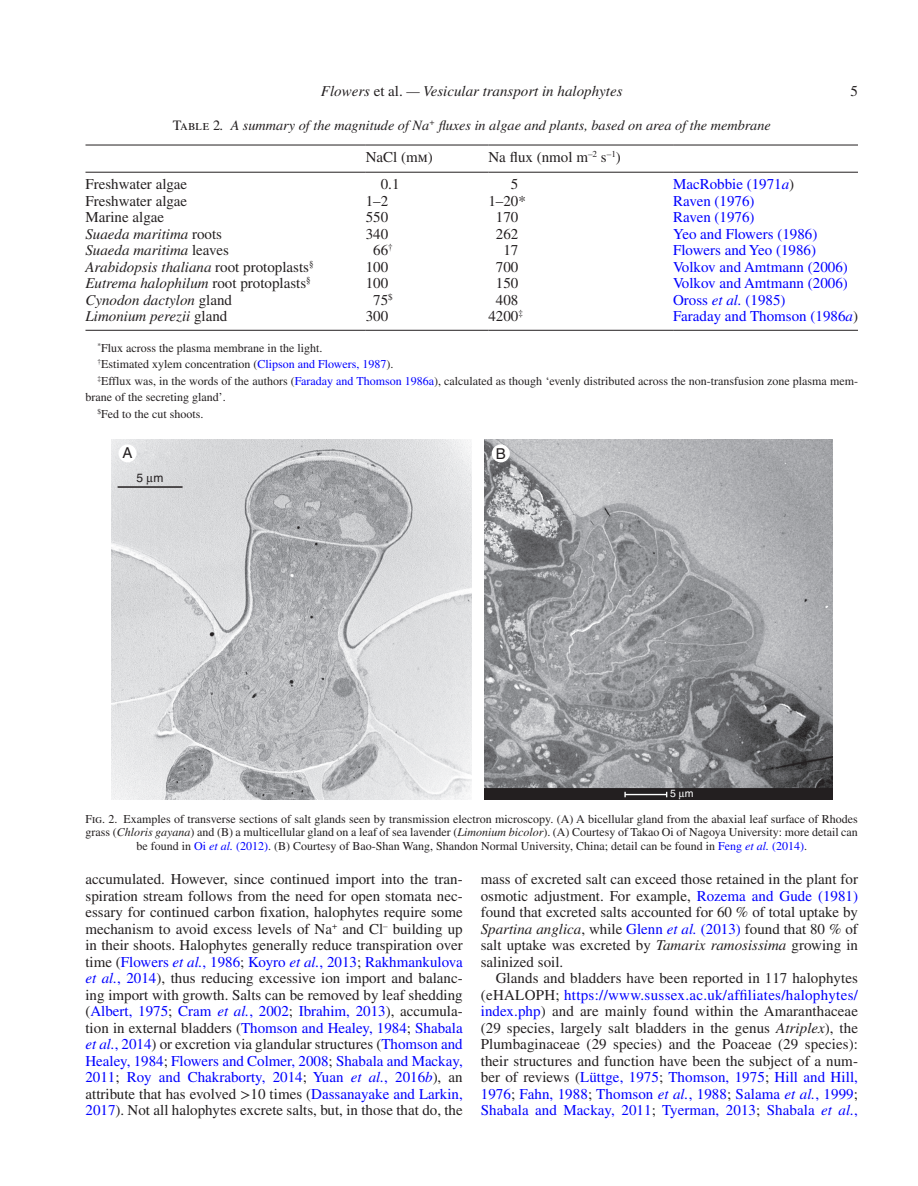
<style>
.page{position:relative;width:918px;height:1186px;background:#fff}
.page>*{position:absolute;margin:0;border:0;box-sizing:border-box;transform-origin:0 0}
.t1{font:15px/16.5px "Times LT Std";color:#231f20;text-align:justify}
.t2{font:italic 15px "Times LT Std";color:#231f20}
.t3{font:15px "Times LT Std";color:#00f}
.t4{font:15px "Helvetica";color:#231f20}
.t5{font:italic 14.25px "Times LT Std";color:#231f20}
.t6{font:12px/13.5px "Times LT Std";color:#231f20;text-align:center}
.t7{font:12px "Helvetica";color:#231f20}
.t8{font:10.5px "Helvetica";color:#fff}
.s1{font-style:normal}
.s2{font-style:italic}
.s3{color:#231f20}
.s4{color:#00f}
.s5{font-style:italic;color:#00f}
.s6{font-family:"STIX General"}
</style>
<div class="page">
<img style="left:111px;top:440px;width:360px;height:360px">
<img style="left:484px;top:440px;width:348px;height:360px">
<div style="left:119px;top:444px;width:18px;height:18px;background:#fff;border-radius:50%"></div>
<div style="left:492px;top:444px;width:18px;height:18px;background:#fff;border-radius:50%"></div>
<hr style="left:118px;top:486px;width:65px;height:2px;background:#231f20">
<hr style="left:86px;top:145px;width:280px;height:1px;background:#231f20">
<hr style="left:86px;top:172px;width:280px;height:1px;background:#231f20">
<hr style="left:366px;top:145px;width:122px;height:1px;background:#231f20">
<hr style="left:366px;top:172px;width:122px;height:1px;background:#231f20">
<hr style="left:488px;top:145px;width:185px;height:1px;background:#231f20">
<hr style="left:488px;top:172px;width:185px;height:1px;background:#231f20">
<hr style="left:673px;top:145px;width:185px;height:1px;background:#231f20">
<hr style="left:673px;top:172px;width:185px;height:1px;background:#231f20">
<hr style="left:86px;top:330px;width:280px;height:1px;background:#231f20">
<hr style="left:366px;top:330px;width:122px;height:1px;background:#231f20">
<hr style="left:488px;top:330px;width:185px;height:1px;background:#231f20">
<hr style="left:673px;top:330px;width:185px;height:1px;background:#231f20">
<svg style="left:147px;top:476px;width:6px;height:9px"></svg>
<svg style="left:679px;top:791px;width:6px;height:8px"></svg>
<p class="t2" style="left:321px;top:83px;width:303px">Flowers <span class="s1">et al.</span> — Vesicular transport in halophytes</p>
<p class="t1" style="left:850px;top:83px;width:9px">5</p>
<p class="t5" style="left:173px;top:117px;width:600px"><span class="s1">Table 2</span>. A summary of the magnitude of Na<sup>+</sup> fluxes in algae and plants, based on area of the membrane</p>
<p class="t1" style="left:366px;top:149px;width:69px">NaCl (mm)</p>
<p class="t1" style="left:488px;top:149px;width:134px">Na flux (nmol m<sup>–2</sup> s<sup>–1</sup>)</p>
<p class="t1" style="left:85px;top:176px;width:103px">Freshwater algae</p>
<p class="t1" style="left:381px;top:176px;width:20px">0.1</p>
<p class="t1" style="left:511px;top:176px;width:9px">5</p>
<p class="t3" style="left:673px;top:176px;width:123px">MacRobbie (1971<span class="s2">a</span><span class="s3">)</span></p>
<p class="t1" style="left:85px;top:192px;width:103px">Freshwater algae</p>
<p class="t1" style="left:366px;top:192px;width:24px">1–2</p>
<p class="t1" style="left:488px;top:192px;width:39px">1–20*</p>
<p class="t3" style="left:673px;top:192px;width:83px">Raven (1976)</p>
<p class="t1" style="left:85px;top:209px;width:80px">Marine algae</p>
<p class="t1" style="left:366px;top:209px;width:24px">550</p>
<p class="t1" style="left:496px;top:209px;width:24px">170</p>
<p class="t3" style="left:673px;top:209px;width:83px">Raven (1976)</p>
<p class="t2" style="left:85px;top:225px;width:138px">Suaeda maritima <span class="s1">roots</span></p>
<p class="t1" style="left:366px;top:225px;width:24px">340</p>
<p class="t1" style="left:496px;top:225px;width:24px">262</p>
<p class="t3" style="left:673px;top:225px;width:146px">Yeo and Flowers (1986)</p>
<p class="t2" style="left:85px;top:242px;width:145px">Suaeda maritima <span class="s1">leaves</span></p>
<p class="t1" style="left:373px;top:242px;width:21px">66<sup>†</sup></p>
<p class="t1" style="left:503px;top:242px;width:16px">17</p>
<p class="t3" style="left:673px;top:242px;width:144px">Flowers and Yeo (1986)</p>
<p class="t2" style="left:85px;top:258px;width:230px">Arabidopsis thaliana <span class="s1">root protoplasts</span><sup>§</sup></p>
<p class="t1" style="left:366px;top:258px;width:24px">100</p>
<p class="t1" style="left:496px;top:258px;width:24px">700</p>
<p class="t3" style="left:673px;top:258px;width:176px">Volkov and Amtmann (2006)</p>
<p class="t2" style="left:85px;top:275px;width:227px">Eutrema halophilum <span class="s1">root protoplasts</span><sup>§</sup></p>
<p class="t1" style="left:366px;top:275px;width:24px">100</p>
<p class="t1" style="left:496px;top:275px;width:24px">150</p>
<p class="t3" style="left:673px;top:275px;width:176px">Volkov and Amtmann (2006)</p>
<p class="t2" style="left:85px;top:291px;width:148px">Cynodon dactylon <span class="s1">gland</span></p>
<p class="t1" style="left:373px;top:291px;width:21px">75<sup>$</sup></p>
<p class="t1" style="left:496px;top:291px;width:24px">408</p>
<p class="t3" style="left:673px;top:291px;width:114px">Oross <span class="s2">et al.</span> (1985)</p>
<p class="t2" style="left:85px;top:308px;width:143px">Limonium perezii <span class="s1">gland</span></p>
<p class="t1" style="left:366px;top:308px;width:24px">300</p>
<p class="t1" style="left:488px;top:308px;width:36px">4200<sup>‡</sup></p>
<p class="t3" style="left:673px;top:308px;width:186px">Faraday and Thomson (1986<span class="s2">a</span><span class="s3">)</span></p>
<p class="t6" style="left:98px;top:341px;width:226px"><sup>*</sup>Flux across the plasma membrane in the light.</p>
<p class="t6" style="left:98px;top:357px;width:298px"><sup>†</sup>Estimated xylem concentration (<span class="s4">Clipson and Flowers, 1987</span>).</p>
<p class="t6" style="left:98px;top:374px;width:762px"><sup>‡</sup>Efflux was, in the words of the authors (<span class="s4">Faraday and Thomson 1986a</span>), calculated as though ‘evenly distributed across the non-transfusion zone plasma mem-</p>
<p class="t6" style="left:86px;top:390px;width:142px">brane of the secreting gland’.</p>
<p class="t6" style="left:98px;top:407px;width:107px"><sup>$</sup>Fed to the cut shoots.</p>
<p class="t4" style="left:123px;top:444px;width:12px">A</p>
<p class="t4" style="left:496px;top:445px;width:12px">B</p>
<p class="t7" style="left:137px;top:471px;width:28px">5 m</p>
<p class="t8" style="left:670px;top:787px;width:25px">5 m</p>
<p class="t6" style="left:86px;top:812px;width:774px">Fig. 2. Examples of transverse sections of salt glands seen by transmission electron microscopy. (A) A bicellular gland from the abaxial leaf surface of Rhodes grass (<span class="s2">Chloris gayana</span>) and (B) a multicellular gland on a leaf of sea lavender (<span class="s2">Limonium bicolor</span>). (A) Courtesy of Takao Oi of Nagoya University: more detail can be found in <span class="s4">Oi</span> <span class="s5">et al.</span> <span class="s4">(2012)</span>. (B) Courtesy of Bao-Shan Wang, Shandon Normal University, China; detail can be found in <span class="s4">Feng</span> <span class="s5">et al.</span> <span class="s4">(2014)</span>.</p>
<p class="t1" style="left:85px;top:871px;width:379px">accumulated. However, since continued import into the tran&shy;spiration stream follows from the need for open stomata nec&shy;essary for continued carbon fixation, halophytes require some mechanism to avoid excess levels of Na<sup>+</sup> and Cl<sup>–</sup> building up in their shoots. Halophytes generally reduce transpiration over time (<span class="s4">Flowers</span> <span class="s5">et al.</span><span class="s4">, 1986</span>; <span class="s4">Koyro</span> <span class="s5">et al.</span><span class="s4">, 2013</span>; <span class="s4">Rakhmankulova </span><span class="s5">et al.</span><span class="s4">, 2014</span>), thus reducing excessive ion import and balanc&shy;ing import with growth. Salts can be removed by leaf shedding (<span class="s4">Albert, 1975</span>; <span class="s4">Cram</span> <span class="s5">et al.</span><span class="s4">, 2002</span>; <span class="s4">Ibrahim, 2013</span>), accumula&shy;tion in external bladders (<span class="s4">Thomson and Healey, 1984</span>; <span class="s4">Shabala </span><span class="s5">et al.</span><span class="s4">, 2014</span>) or excretion via glandular structures (<span class="s4">Thomson and Healey, 1984</span>; <span class="s4">Flowers and Colmer, 2008</span>; <span class="s4">Shabala and Mackay, 2011</span>; <span class="s4">Roy and Chakraborty, 2014</span>; <span class="s4">Yuan</span> <span class="s5">et al.</span><span class="s4">, 2016</span><span class="s5">b</span>), an attribute that has evolved <span class="s6">&gt;</span>10 times (<span class="s4">Dassanayake and Larkin, 2017</span>). Not all halophytes excrete salts, but, in those that do, the</p>
<p class="t1" style="left:481px;top:871px;width:379px">mass of excreted salt can exceed those retained in the plant for osmotic adjustment. For example, <span class="s4">Rozema and Gude (1981) </span>found that excreted salts accounted for 60 % of total uptake by <span class="s2">Spartina anglica</span>, while <span class="s4">Glenn</span> <span class="s5">et al.</span> <span class="s4">(2013)</span> found that 80 % of salt uptake was excreted by <span class="s2">Tamarix ramosissima</span> growing in salinized soil.</p>
<p class="t1" style="left:481px;top:970px;width:379px;text-indent:15px">Glands and bladders have been reported in 117 halophytes (eHALOPH; <span class="s4">https://www.sussex.ac.uk/affiliates/halophytes/ index.php</span>) and are mainly found within the Amaranthaceae (29 species, largely salt bladders in the genus <span class="s2">Atriplex</span>), the Plumbaginaceae (29 species) and the Poaceae (29 species): their structures and function have been the subject of a num&shy;ber of reviews (<span class="s4">Lüttge, 1975</span>; <span class="s4">Thomson, 1975</span>; <span class="s4">Hill and Hill, 1976</span>; <span class="s4">Fahn, 1988</span>; <span class="s4">Thomson</span> <span class="s5">et al.</span><span class="s4">, 1988</span>; <span class="s4">Salama</span> <span class="s5">et al.</span><span class="s4">, 1999</span>; <span class="s4">Shabala and Mackay, 2011</span>; <span class="s4">Tyerman, 2013</span>; <span class="s4">Shabala</span> <span class="s5">et al.</span><span class="s4">,</span></p>
</div>
